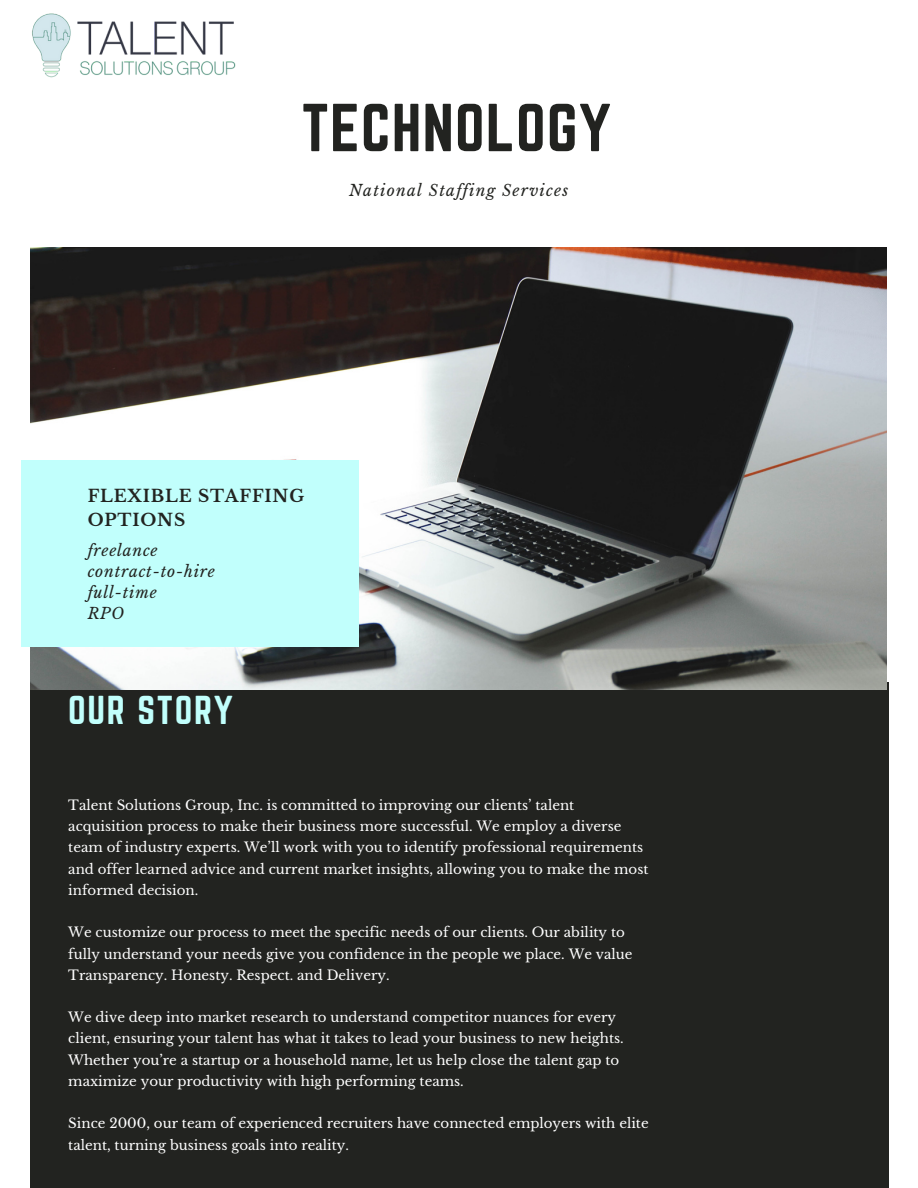
<style>
.page{position:relative;width:918px;height:1188px;background:#fff}
.page>*{position:absolute;margin:0;border:0;box-sizing:border-box;transform-origin:0 0}
.t1{font:59.25px "Norwester";letter-spacing:.02em;color:#222320}
.t2{font:35.25px "Norwester";letter-spacing:.05em;color:#c1fffc}
.t3{font:700 16.95px/23.2px "Libre Baskerville";letter-spacing:.05em;color:#222320}
.t4{font:italic 15.45px/21.1px "Libre Baskerville";letter-spacing:.05em;color:#222320}
.t5{font:italic 15.45px "Libre Baskerville";letter-spacing:.08em;color:#222320}
.t6{font:13.35px/21.3px "Libre Baskerville";color:#fff}
</style>
<div class="page">
<div style="left:31px;top:682px;width:858px;height:506px;background:#222320"></div>
<img style="left:31px;top:248px;width:856px;height:442px">
<div style="left:21px;top:460px;width:338px;height:186px;background:#c1fffc"></div>
<img style="left:32px;top:13px;width:204px;height:65px">
<h1 class="t1" style="left:302px;top:92px;width:311px">TECHNOLOGY</h1>
<p class="t5" style="left:349px;top:181px;width:221px">National Staffing Services</p>
<p class="t3" style="left:88px;top:485px;width:218px">FLEXIBLE STAFFING<br>OPTIONS</p>
<p class="t4" style="left:88px;top:540px;width:129px">freelance contract-to-hire full-time<br>RPO</p>
<h2 class="t2" style="left:68px;top:689px;width:167px">OUR STORY</h2>
<p class="t6" style="left:68px;top:795px;width:582px">Talent Solutions Group, Inc. is committed to improving our clients’ talent acquisition process to make their business more successful. We employ a diverse team of industry experts. We’ll work with you to identify professional requirements and offer learned advice and current market insights, allowing you to make the most informed decision.</p>
<p class="t6" style="left:68px;top:922px;width:566px">We customize our process to meet the specific needs of our clients. Our ability to fully understand your needs give you confidence in the people we place. We value<br>Transparency. Honesty. Respect. and Delivery.</p>
<p class="t6" style="left:68px;top:1007px;width:557px">We dive deep into market research to understand competitor nuances for every client, ensuring your talent has what it takes to lead your business to new heights.<br>Whether you’re a startup or a household name, let us help close the talent gap to maximize your productivity with high performing teams.</p>
<p class="t6" style="left:68px;top:1113px;width:582px">Since 2000, our team of experienced recruiters have connected employers with elite talent, turning business goals into reality.</p>
</div>
